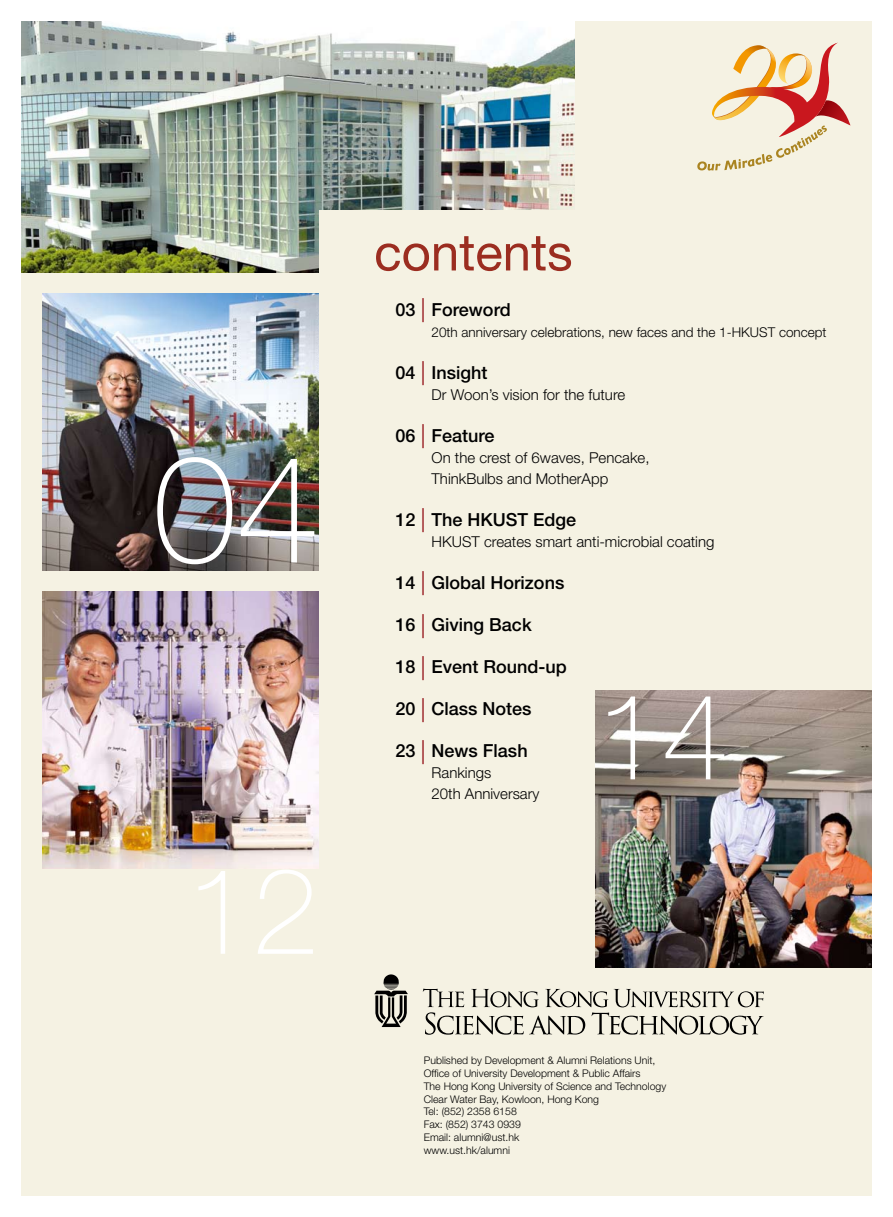
<style>
.page{position:relative;width:893px;height:1217px;background:#fff}
.page>*{position:absolute;margin:0;border:0;box-sizing:border-box;transform-origin:0 0}
.t1{font:100 150px "Helvetica Neue LT Std";color:#fff}
.t2{font:100 120px "Helvetica Neue LT Std";color:#fff}
.t3{font:51px "Helvetica Neue LT Std";color:#9b2d20}
.t4{font:500 18px "Helvetica Neue LT Std";color:#000}
.t5{font:300 15px/21px "Helvetica Neue LT Std";color:#000}
.t6{font:300 13.5px "Helvetica Neue LT Std";color:#000}
.t7{font:300 10.5px/12.8px "Helvetica Neue LT Std";color:#000}
.s1{font-weight:300;font-size:24px;color:#920f15}
</style>
<div class="page">
<div style="left:21px;top:21px;width:851px;height:1174px;background:#f5f2e3"></div>
<img style="left:21px;top:21px;width:553px;height:251px">
<div style="left:319px;top:211px;width:553px;height:984px;background:#f5f2e3"></div>
<img style="left:43px;top:591px;width:276px;height:276px">
<img style="left:43px;top:293px;width:276px;height:277px">
<svg style="left:423px;top:988px;width:341px;height:46px"></svg>
<svg style="left:374px;top:974px;width:34px;height:52px"></svg>
<img style="left:595px;top:690px;width:277px;height:277px">
<svg style="left:697px;top:43px;width:153px;height:127px"></svg>
<h1 class="t1" style="left:153px;top:423px;width:168px">04</h1>
<h2 class="t2" style="left:185px;top:842px;width:135px">12</h2>
<h3 class="t3" style="left:374px;top:222px;width:200px">contents</h3>
<h3 class="t4" style="left:395px;top:298px;width:117px">03 <span class="s1">|</span> Foreword</h3>
<p class="t6" style="left:432px;top:323px;width:396px">20th anniversary celebrations, new faces and the 1-HKUST concept</p>
<h3 class="t4" style="left:395px;top:361px;width:94px">04 <span class="s1">|</span> Insight</h3>
<h3 class="t5" style="left:432px;top:383px;width:195px">Dr Woon’s vision for the future</h3>
<h3 class="t4" style="left:395px;top:424px;width:101px">06 <span class="s1">|</span> Feature</h3>
<h3 class="t5" style="left:432px;top:446px;width:219px">On the crest of 6waves, Pencake,<br>ThinkBulbs and MotherApp</h3>
<h3 class="t4" style="left:395px;top:508px;width:182px">12 <span class="s1">|</span> The HKUST Edge</h3>
<h3 class="t5" style="left:432px;top:530px;width:284px">HKUST creates smart anti-microbial coating</h3>
<h3 class="t4" style="left:395px;top:571px;width:170px">14 <span class="s1">|</span> Global Horizons</h3>
<h3 class="t4" style="left:395px;top:613px;width:138px">16 <span class="s1">|</span> Giving Back</h3>
<h3 class="t4" style="left:395px;top:655px;width:173px">18 <span class="s1">|</span> Event Round-up</h3>
<h3 class="t4" style="left:395px;top:697px;width:138px">20 <span class="s1">|</span> Class Notes</h3>
<h3 class="t4" style="left:395px;top:739px;width:134px">23 <span class="s1">|</span> News Flash</h3>
<h3 class="t5" style="left:432px;top:761px;width:109px">Rankings<br>20th Anniversary</h3>
<h2 class="t2" style="left:595px;top:668px;width:135px">14</h2>
<p class="t7" style="left:424px;top:1053px;width:244px">Published by Development &amp; Alumni Relations Unit, Office of University Development &amp; Public Affairs<br>The Hong Kong University of Science and Technology Clear Water Bay, Kowloon, Hong Kong<br>Tel: (852) 2358 6158<br>Fax: (852) 3743 0939<br>Email: alumni@ust.hk<br>www.ust.hk/alumni</p>
</div>
